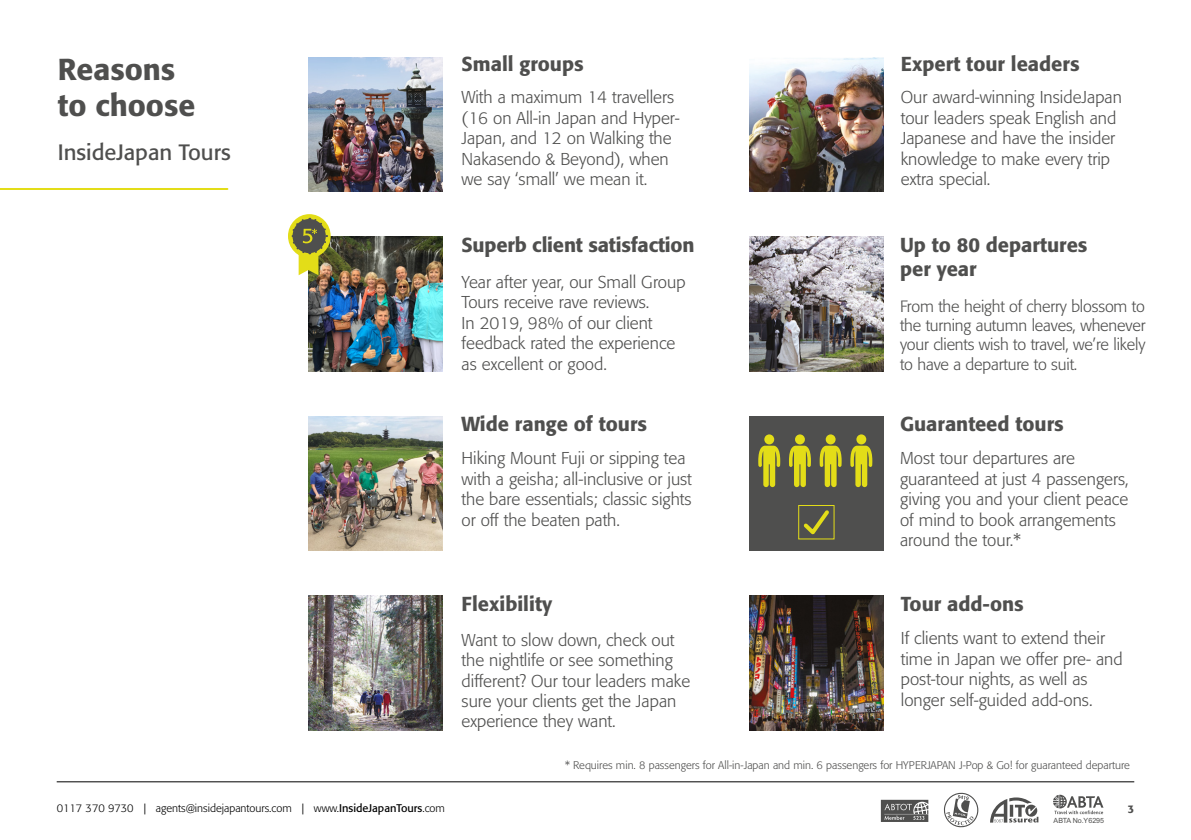
<style>
.page{position:relative;width:1191px;height:840px;background:#fff}
.page>*{position:absolute;margin:0;border:0;box-sizing:border-box;transform-origin:0 0}
.t1{font:500 30px/36px "Formata BQ";color:#4f4f4e}
.t2{font:22px "Formata BQ";color:#4f4f4e}
.t3{font:500 20px/24px "Formata BQ";color:#4f4f4e}
.t4{font:300 17px/20.4px "Formata BQ";color:#4f4f4e}
.t5{font:300 16.2px/19.4px "Formata BQ";letter-spacing:-.01em;color:#4f4f4e;text-align:justify}
.t6{font:300 11px "Formata BQ";color:#4f4f4e}
.t7{font:300 11px "Formata BQ";color:#000}
.t8{font:500 11px "Formata BQ";color:#4f4f4e}
.t9{font:7.2px "Arial";color:#4f4f4e}
.s1{font-weight:400}
</style>
<div class="page">
<hr style="left:57px;top:781px;width:1077px;height:1px;background:#000">
<svg style="left:943px;top:792px;width:35px;height:36px"></svg>
<svg style="left:990px;top:797px;width:48px;height:25px"></svg>
<svg style="left:1053px;top:794px;width:50px;height:19px"></svg>
<svg style="left:881px;top:799px;width:47px;height:22px"></svg>
<img style="left:309px;top:57px;width:134px;height:134px">
<img style="left:749px;top:57px;width:134px;height:134px">
<img style="left:309px;top:237px;width:134px;height:134px">
<img style="left:749px;top:237px;width:134px;height:134px">
<img style="left:309px;top:416px;width:134px;height:134px">
<div style="left:749px;top:416px;width:134px;height:134px;background:#4f4f4e"></div>
<img style="left:309px;top:595px;width:134px;height:134px">
<img style="left:749px;top:595px;width:134px;height:134px">
<hr style="left:0;top:188px;width:227px;height:2px;background:#e3dd18">
<svg style="left:288px;top:214px;width:43px;height:44px"></svg>
<svg style="left:290px;top:217px;width:38px;height:58px;background:#a29f51"></svg>
<div style="left:798px;top:504px;width:36px;height:35px;border:1px solid #e3dd18"></div>
<svg style="left:758px;top:434px;width:22px;height:53px"></svg>
<svg style="left:789px;top:434px;width:22px;height:53px"></svg>
<svg style="left:819px;top:434px;width:22px;height:53px"></svg>
<svg style="left:850px;top:434px;width:22px;height:53px"></svg>
<svg style="left:800px;top:510px;width:32px;height:28px"></svg>
<h1 class="t1" style="left:58px;top:52px;width:139px">Reasons to choose</h1>
<p class="t2" style="left:58px;top:138px;width:174px">InsideJapan Tours</p>
<p class="t3" style="left:461px;top:52px;width:124px">Small groups</p>
<p class="t4" style="left:461px;top:87px;width:220px">With a maximum 14 travellers (16 on All-in Japan and Hyper-<br>Japan, and 12 on Walking the<br>Nakasendo &amp; Beyond), when we say ‘small’ we mean it.</p>
<p class="t3" style="left:461px;top:233px;width:234px">Superb client satisfaction</p>
<p class="t4" style="left:461px;top:272px;width:225px">Year after year, our Small Group<br>Tours receive rave reviews.<br>In 2019, 98% of our client feedback rated the experience as excellent or good.</p>
<p class="t3" style="left:461px;top:411px;width:187px">Wide range of tours</p>
<p class="t4" style="left:461px;top:448px;width:232px">Hiking Mount Fuji or sipping tea with a geisha; all-inclusive or just the bare essentials; classic sights or off the beaten path.</p>
<p class="t3" style="left:461px;top:591px;width:92px">Flexibility</p>
<p class="t4" style="left:461px;top:629px;width:230px">Want to slow down, check out the nightlife or see something different? Our tour leaders make sure your clients get the Japan experience they want.</p>
<p class="t3" style="left:900px;top:52px;width:180px">Expert tour leaders</p>
<p class="t4" style="left:900px;top:87px;width:223px">Our award-winning InsideJapan tour leaders speak English and<br>Japanese and have the insider knowledge to make every trip extra special.</p>
<p class="t3" style="left:900px;top:233px;width:189px">Up to 80 departures per year</p>
<p class="t5" style="left:900px;top:296px;width:247px">From the height of cherry blossom to the turning autumn leaves, whenever your clients wish to travel, we’re likely to have a departure to suit.</p>
<p class="t3" style="left:900px;top:411px;width:165px">Guaranteed tours</p>
<p class="t4" style="left:900px;top:448px;width:230px">Most tour departures are guaranteed at just 4 passengers, giving you and your client peace of mind to book arrangements around the tour.*</p>
<p class="t3" style="left:900px;top:591px;width:124px">Tour add-ons</p>
<p class="t4" style="left:900px;top:628px;width:223px">If clients want to extend their time in Japan we offer pre- and post-tour nights, as well as longer self-guided add-ons.</p>
<p class="t6" style="left:565px;top:758px;width:566px">* Requires min. 8 passengers for All-in-Japan and min. 6 passengers for HYPERJAPAN J-Pop &amp; Go! for guaranteed departure</p>
<p class="t7" style="left:57px;top:801px;width:389px">0117 370 9730 | agents@insidejapantours.com | www.<span class="s1">InsideJapanTours</span>.com</p>
<p class="t8" style="left:1127px;top:801px;width:8px">3</p>
<p class="t9" style="left:1053px;top:815px;width:52px">ABTA No.Y6295</p>
</div>
